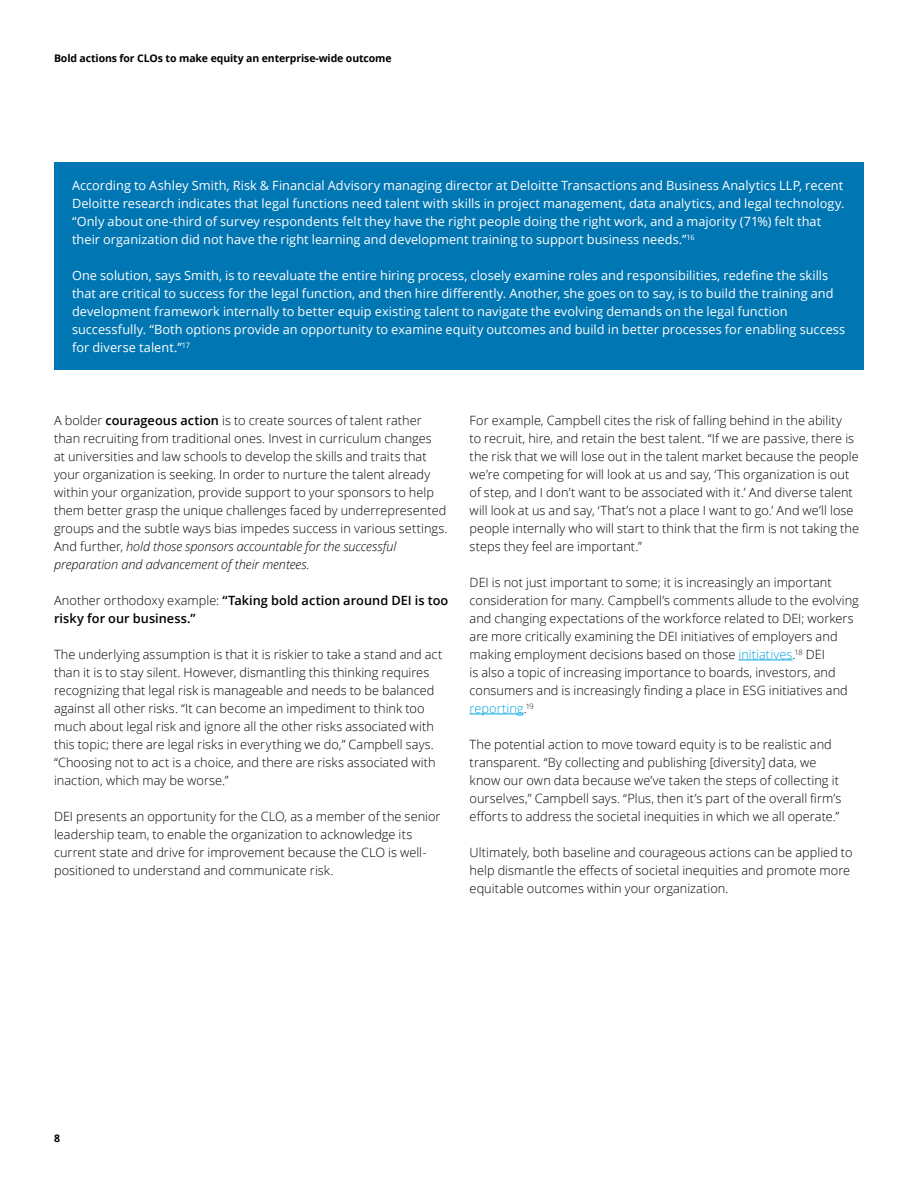
<style>
.page{position:relative;width:918px;height:1188px;background:#fff}
.page>*{position:absolute;margin:0;border:0;box-sizing:border-box;transform-origin:0 0}
.t1{font:300 12.75px/18px "Open Sans";letter-spacing:.005em;color:#000}
.t2{font:12.75px/18px "Open Sans";letter-spacing:.005em;color:#fff}
.t3{font:600 12.75px/18px "Open Sans";letter-spacing:.005em;color:#000}
.t4{font:700 10.5px "Open Sans";letter-spacing:-.01em;color:#000}
.s1{font-weight:600}
.s2{font-style:italic}
.s3{font-weight:300}
.s4{color:#00a3e2}
</style>
<div class="page">
<div style="left:54px;top:162px;width:810px;height:208px;background:#0076b3"></div>
<hr style="left:738px;top:660px;width:55px;height:1px;background:#00a3e2">
<hr style="left:470px;top:714px;width:54px;height:1px;background:#00a3e2">
<p class="t4" style="left:54px;top:51px;width:339px">Bold actions for CLOs to make equity an enterprise-wide outcome</p>
<p class="t2" style="left:72px;top:176px;width:774px">According to Ashley Smith, Risk &amp; Financial Advisory managing director at Deloitte Transactions and Business Analytics LLP, recent Deloitte research indicates that legal functions need talent with skills in project management, data analytics, and legal technology. “Only about one-third of survey respondents felt they have the right people doing the right work, and a majority (71%) felt that their organization did not have the right learning and development training to support business needs.”<sup>16</sup></p>
<p class="t2" style="left:72px;top:266px;width:775px">One solution, says Smith, is to reevaluate the entire hiring process, closely examine roles and responsibilities, redefine the skills that are critical to success for the legal function, and then hire differently. Another, she goes on to say, is to build the training and development framework internally to better equip existing talent to navigate the evolving demands on the legal function successfully. “Both options provide an opportunity to examine equity outcomes and build in better processes for enabling success for diverse talent.”<sup>17</sup></p>
<p class="t1" style="left:54px;top:411px;width:395px">A bolder <span class="s1">courageous action</span> is to create sources of talent rather than recruiting from traditional ones. Invest in curriculum changes<br>at universities and law schools to develop the skills and traits that your organization is seeking. In order to nurture the talent already within your organization, provide support to your sponsors to help them better grasp the unique challenges faced by underrepresented groups and the subtle ways bias impedes success in various settings.<br>And further, <span class="s2">hold those sponsors accountable for the successful preparation and advancement of their mentees.</span></p>
<p class="t3" style="left:54px;top:591px;width:396px"><span class="s3">Another orthodoxy example:</span> “Taking bold action around DEI is too risky for our business.”</p>
<p class="t1" style="left:54px;top:645px;width:390px">The underlying assumption is that it is riskier to take a stand and act than it is to stay silent. However, dismantling this thinking requires recognizing that legal risk is manageable and needs to be balanced against all other risks. “It can become an impediment to think too much about legal risk and ignore all the other risks associated with this topic; there are legal risks in everything we do,” Campbell says. “Choosing not to act is a choice, and there are risks associated with inaction, which may be worse.”</p>
<p class="t1" style="left:54px;top:807px;width:388px">DEI presents an opportunity for the CLO, as a member of the senior leadership team, to enable the organization to acknowledge its current state and drive for improvement because the CLO is well&shy;positioned to understand and communicate risk.</p>
<p class="t1" style="left:470px;top:411px;width:391px">For example, Campbell cites the risk of falling behind in the ability<br>to recruit, hire, and retain the best talent. “If we are passive, there is the risk that we will lose out in the talent market because the people we’re competing for will look at us and say, ‘This organization is out of step, and I don’t want to be associated with it.’ And diverse talent will look at us and say, ‘That’s not a place I want to go.’ And we’ll lose people internally who will start to think that the firm is not taking the steps they feel are important.”</p>
<p class="t1" style="left:470px;top:573px;width:391px">DEI is not just important to some; it is increasingly an important consideration for many. Campbell’s comments allude to the evolving and changing expectations of the workforce related to DEI; workers are more critically examining the DEI initiatives of employers and making employment decisions based on those <span class="s4">initiatives</span>.<sup>18</sup> DEI<br>is also a topic of increasing importance to boards, investors, and consumers and is increasingly finding a place in ESG initiatives and <span class="s4">reporting</span>.<sup>19</sup></p>
<p class="t1" style="left:470px;top:735px;width:373px">The potential action to move toward equity is to be realistic and transparent. “By collecting and publishing [diversity] data, we know our own data because we’ve taken the steps of collecting it ourselves,” Campbell says. “Plus, then it’s part of the overall firm’s efforts to address the societal inequities in which we all operate.”</p>
<p class="t1" style="left:470px;top:843px;width:384px">Ultimately, both baseline and courageous actions can be applied to help dismantle the effects of societal inequities and promote more equitable outcomes within your organization.</p>
<p class="t4" style="left:54px;top:1131px;width:7px">8</p>
</div>
